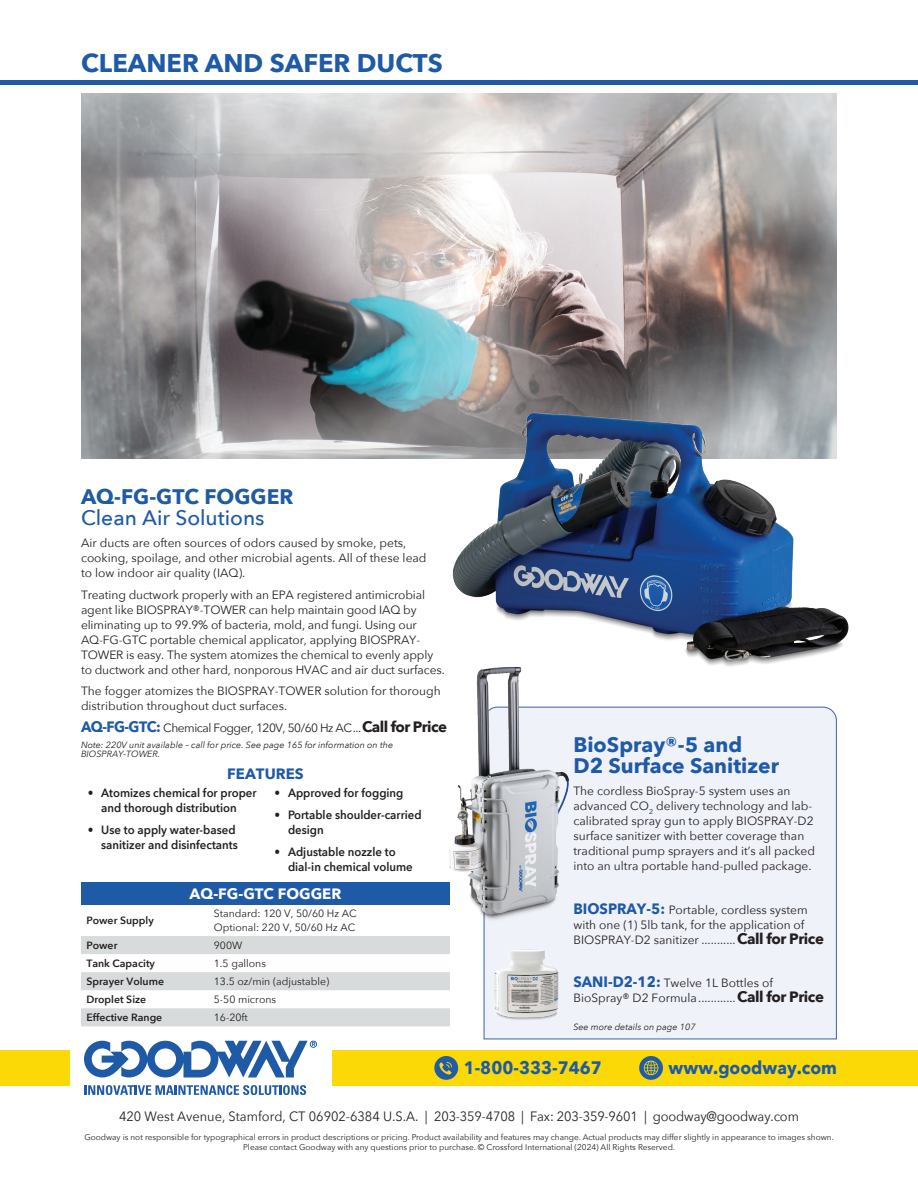
<style>
.page{position:relative;width:918px;height:1188px;background:#fff}
.page>*{position:absolute;margin:0;border:0;box-sizing:border-box;transform-origin:0 0}
.t1{font:700 25.5px "Avenir Next";color:#1f5aa7}
.t2{font:700 21px/21px "Avenir Next";color:#1f5aa7}
.t3{font:500 21px "Avenir Next";color:#1f5aa7}
.t4{font:700 18px "Avenir Next";color:#1f5aa7;scale:.95 1}
.t5{font:700 15px "Avenir Next";color:#fff}
.t6{font:700 15px "Avenir Next";color:#1f5aa7}
.t7{font:13.5px "Avenir Next";letter-spacing:-.01em;color:#231f20;scale:.95 1}
.t8{font:12px/15px "Avenir Next";color:#231f20}
.t9{font:600 12px/15px "Avenir Next";color:#231f20;scale:.95 1}
.t10{font:12px "Avenir Next";letter-spacing:-.04em;color:#231f20}
.t11{font:10.5px/13.5px "Avenir Next";color:#231f20}
.t12{font:600 10.5px "Avenir Next";color:#231f20}
.t13{font:italic 9px/9px "Avenir Next";color:#231f20}
.t14{font:8.25px/10.5px "Avenir Next";color:#231f20;text-align:center}
.s1{font-weight:700;font-size:15px;color:#1f5aa7}
.s2{font-weight:700;font-size:15px}
</style>
<div class="page">
<div style="left:0;top:80px;width:918px;height:5px;background:#1f5aa7"></div>
<div style="left:332px;top:1050px;width:586px;height:35px;background:#fad906"></div>
<div style="left:0;top:1050px;width:70px;height:35px;background:#fad906"></div>
<svg style="left:84px;top:1085px;width:222px;height:10px"></svg>
<svg style="left:84px;top:1041px;width:233px;height:36px"></svg>
<svg style="left:434px;top:1056px;width:25px;height:24px"></svg>
<svg style="left:639px;top:1056px;width:24px;height:24px"></svg>
<div style="left:483px;top:706px;width:354px;height:334px;background:#f0f2f9"></div>
<img style="left:81px;top:93px;width:756px;height:365px">
<img style="left:449px;top:671px;width:125px;height:251px">
<img style="left:483px;top:939px;width:82px;height:84px">
<div style="left:81px;top:882px;width:369px;height:23px;background:#1f5aa7"></div>
<svg style="left:81px;top:936px;width:369px;height:90px"></svg>
<img style="left:407px;top:387px;width:442px;height:284px">
<h1 class="t1" style="left:81px;top:41px;width:363px">CLEANER AND SAFER DUCTS</h1>
<h2 class="t2" style="left:81px;top:486px;width:214px">AQ-FG-GTC FOGGER</h2>
<h2 class="t3" style="left:81px;top:500px;width:185px">Clean Air Solutions</h2>
<p class="t8" style="left:81px;top:535px;width:347px">Air ducts are often sources of odors caused by smoke, pets, cooking, spoilage, and other microbial agents. All of these lead to low indoor air quality (IAQ).</p>
<p class="t8" style="left:81px;top:586px;width:365px">Treating ductwork properly with an EPA registered antimicrobial agent like BIOSPRAY®-TOWER can help maintain good IAQ by eliminating up to 99.9% of bacteria, mold, and fungi. Using our AQ-FG-GTC portable chemical applicator, applying BIOSPRAY-TOWER is easy. The system atomizes the chemical to evenly apply to ductwork and other hard, nonporous HVAC and air duct surfaces.</p>
<p class="t8" style="left:81px;top:683px;width:361px">The fogger atomizes the BIOSPRAY-TOWER solution for thorough distribution throughout duct surfaces.</p>
<p class="t10" style="left:81px;top:718px;width:368px"><span class="s1">AQ-FG-GTC:</span> Chemical Fogger, 120V, 50/60 Hz AC...<span class="s2">Call for Price</span></p>
<p class="t13" style="left:81px;top:740px;width:314px">Note: 220V unit available – call for price. See page 165 for information on the<br>BIOSPRAY-TOWER.</p>
<p class="t6" style="left:227px;top:760px;width:78px">FEATURES</p>
<p class="t9" style="left:88px;top:785px;width:179px;text-align:center">• Atomizes chemical for proper and thorough distribution</p>
<p class="t9" style="left:88px;top:822px;width:159px;text-align:right">• Use to apply water-based sanitizer and disinfectants</p>
<p class="t9" style="left:275px;top:785px;width:137px">• Approved for fogging</p>
<p class="t9" style="left:288px;top:807px;width:142px;text-indent:-13px">• Portable shoulder-carried design</p>
<p class="t9" style="left:288px;top:844px;width:133px;text-indent:-14px">• Adjustable nozzle to dial-in chemical volume</p>
<p class="t5" style="left:190px;top:881px;width:153px">AQ-FG-GTC FOGGER</p>
<p class="t12" style="left:86px;top:911px;width:69px">Power Supply</p>
<p class="t11" style="left:214px;top:906px;width:144px">Standard: 120 V, 50/60 Hz AC<br>Optional: 220 V, 50/60 Hz AC</p>
<p class="t12" style="left:86px;top:936px;width:33px">Power</p>
<p class="t11" style="left:214px;top:938px;width:30px">900W</p>
<p class="t12" style="left:86px;top:954px;width:70px">Tank Capacity</p>
<p class="t11" style="left:214px;top:956px;width:54px">1.5 gallons</p>
<p class="t12" style="left:86px;top:972px;width:79px">Sprayer Volume</p>
<p class="t11" style="left:214px;top:974px;width:117px">13.5 oz/min (adjustable)</p>
<p class="t12" style="left:86px;top:990px;width:61px">Droplet Size</p>
<p class="t11" style="left:214px;top:992px;width:64px">5-50 microns</p>
<p class="t12" style="left:86px;top:1008px;width:77px">Effective Range</p>
<p class="t11" style="left:214px;top:1010px;width:36px">16-20ft</p>
<h2 class="t2" style="left:573px;top:734px;width:207px">BioSpray®-5 and<br>D2 Surface Sanitizer</h2>
<p class="t8" style="left:573px;top:783px;width:243px">The cordless BioSpray-5 system uses an advanced CO<sub>2</sub> delivery technology and lab&shy;calibrated spray gun to apply BIOSPRAY-D2 surface sanitizer with better coverage than traditional pump sprayers and it’s all packed into an ultra portable hand-pulled package.</p>
<p class="t8" style="left:573px;top:901px;width:252px"><span class="s1">BIOSPRAY-5:</span> Portable, cordless system with one (1) 5lb tank, for the application of<br>BIOSPRAY-D2 sanitizer ...........<span class="s2">Call for Price</span></p>
<p class="t8" style="left:573px;top:975px;width:252px"><span class="s1">SANI-D2-12:</span> Twelve 1L Bottles of<br>BioSpray® D2 Formula............<span class="s2">Call for Price</span></p>
<p class="t13" style="left:573px;top:1022px;width:124px">See more details on page 107</p>
<h3 class="t4" style="left:464px;top:1052px;width:147px">1-800-333-7467</h3>
<h3 class="t4" style="left:669px;top:1052px;width:179px">www.goodway.com</h3>
<p class="t7" style="left:119px;top:1105px;width:717px">420 West Avenue, Stamford, CT 06902-6384 U.S.A. | 203-359-4708 | Fax: 203-359-9601 | goodway@goodway.com</p>
<p class="t14" style="left:84px;top:1131px;width:751px">Goodway is not responsible for typographical errors in product descriptions or pricing. Product availability and features may change. Actual products may differ slightly in appearance to images shown.<br>Please contact Goodway with any questions prior to purchase. © Crossford International (2024) All Rights Reserved.</p>
</div>
